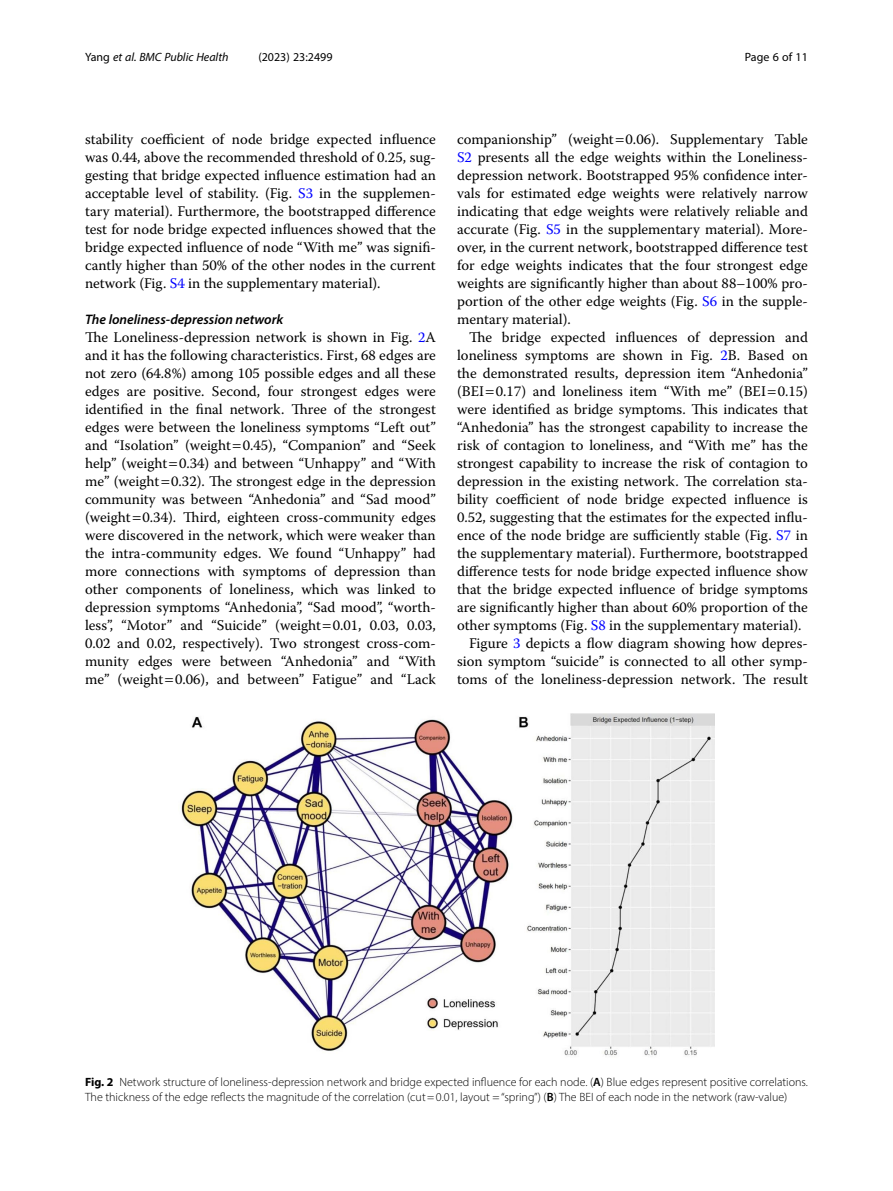
<style>
.page{position:relative;width:893px;height:1191px;background:#fff}
.page>*{position:absolute;margin:0;border:0;box-sizing:border-box;transform-origin:0 0}
.Body_Text{font:14.7px/18px "Warnock Pro";color:#000;text-align:justify}
.Body_Text_Indent{font:14.7px/18px "Warnock Pro";color:#000;text-align:justify}
.Head_3{font:italic 600 13.8px "Myriad Pro";color:#000}
.Figure_Caption{font:300 12px/15px "Myriad Pro";color:#000}
.t1{font:italic 12px "Myriad Pro";color:#000}
.t2{font:12px "Myriad Pro";color:#000}
.s1{font-style:normal}
.s2{color:#00f}
.s3{font-weight:700}
.s4{font-weight:600}
</style>
<div class="page">
<img style="left:181px;top:714px;width:533px;height:342px">
<p class="t1" style="left:85px;top:50px;width:145px"><span class="s1">Yang</span> et al. BMC Public Health</p>
<p class="t2" style="left:258px;top:50px;width:76px">(2023) 23:2499</p>
<p class="t2" style="left:745px;top:50px;width:65px">Page 6 of 11</p>
<p class="Body_Text_Indent" style="left:85px;top:130px;width:352px">stability coefficient of node bridge expected influence was 0.44, above the recommended threshold of 0.25, sug&shy;gesting that bridge expected influence estimation had an acceptable level of stability. (Fig. <span class="s2">S3</span> in the supplemen&shy;tary material). Furthermore, the bootstrapped difference test for node bridge expected influences showed that the bridge expected influence of node “With me” was signifi&shy;cantly higher than 50% of the other nodes in the current network (Fig. <span class="s2">S4</span> in the supplementary material).</p>
<p class="Head_3" style="left:85px;top:311px;width:200px">The loneliness-depression network</p>
<p class="Body_Text" style="left:85px;top:328px;width:352px">The Loneliness-depression network is shown in Fig. <span class="s2">2</span>A and it has the following characteristics. First, 68 edges are not zero (64.8%) among 105 possible edges and all these edges are positive. Second, four strongest edges were identified in the final network. Three of the strongest edges were between the loneliness symptoms “Left out” and “Isolation” (weight 0.45), “Companion” and “Seek help” (weight 0.34) and between “Unhappy” and “With me” (weight 0.32). The strongest edge in the depression community was between “Anhedonia” and “Sad mood” (weight 0.34). Third, eighteen cross-community edges were discovered in the network, which were weaker than the intra-community edges. We found “Unhappy” had more connections with symptoms of depression than other components of loneliness, which was linked to depression symptoms “Anhedonia”, “Sad mood”, “worth&shy;less”, “Motor” and “Suicide” (weight 0.01, 0.03, 0.03, 0.02 and 0.02, respectively). Two strongest cross-com&shy;munity edges were between “Anhedonia” and “With me” (weight 0.06), and between” Fatigue” and “Lack</p>
<p class="Body_Text" style="left:457px;top:130px;width:352px">companionship” (weight 0.06). Supplementary Table <span class="s2">S2</span> presents all the edge weights within the Loneliness&shy;depression network. Bootstrapped 95% confidence inter&shy;vals for estimated edge weights were relatively narrow indicating that edge weights were relatively reliable and accurate (Fig. <span class="s2">S5</span> in the supplementary material). More&shy;over, in the current network, bootstrapped difference test for edge weights indicates that the four strongest edge weights are significantly higher than about 88–100% pro&shy;portion of the other edge weights (Fig. <span class="s2">S6</span> in the supple&shy;mentary material).</p>
<p class="Body_Text_Indent" style="left:457px;top:328px;width:352px;text-indent:12px">The bridge expected influences of depression and loneliness symptoms are shown in Fig. <span class="s2">2</span>B. Based on the demonstrated results, depression item “Anhedonia” (BEI 0.17) and loneliness item “With me” (BEI 0.15) were identified as bridge symptoms. This indicates that “Anhedonia” has the strongest capability to increase the risk of contagion to loneliness, and “With me” has the strongest capability to increase the risk of contagion to depression in the existing network. The correlation sta&shy;bility coefficient of node bridge expected influence is 0.52, suggesting that the estimates for the expected influ&shy;ence of the node bridge are sufficiently stable (Fig. <span class="s2">S7</span> in the supplementary material). Furthermore, bootstrapped difference tests for node bridge expected influence show that the bridge expected influence of bridge symptoms are significantly higher than about 60% proportion of the other symptoms (Fig. <span class="s2">S8</span> in the supplementary material).</p>
<p class="Body_Text_Indent" style="left:457px;top:634px;width:352px;text-indent:12px">Figure <span class="s2">3</span> depicts a flow diagram showing how depres&shy;sion symptom “suicide” is connected to all other symp&shy;toms of the loneliness-depression network. The result</p>
<p class="Figure_Caption" style="left:85px;top:1074px;width:724px"><span class="s3">Fig. 2</span> Network structure of loneliness-depression network and bridge expected influence for each node. (<span class="s4">A</span>) Blue edges represent positive correlations.<br>The thickness of the edge reflects the magnitude of the correlation (cut=0.01, layout = “spring”) (<span class="s4">B</span>) The BEI of each node in the network (raw-value)</p>
</div>
